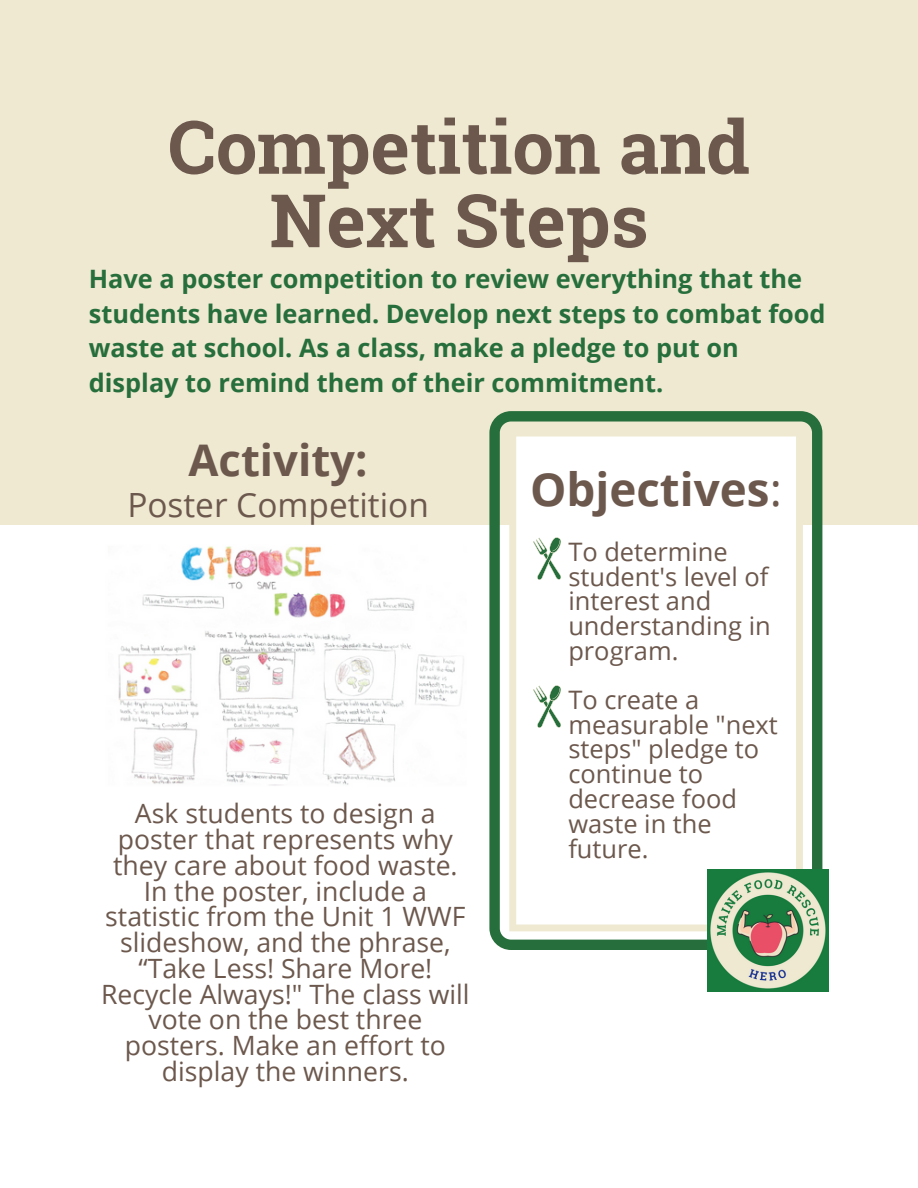
<style>
.page{position:relative;width:918px;height:1188px;background:#fff}
.page>*{position:absolute;margin:0;border:0;box-sizing:border-box;transform-origin:0 0}
.t1{font:700 73.8px/73.5px "Roboto Slab";color:#6c584d;text-align:center}
.t2{font:700 45.75px "Open Sans";color:#6c584d}
.t3{font:700 43.65px "Open Sans";color:#6c584d}
.t4{font:33.3px "Open Sans";color:#6c584d}
.t5{font:26.55px/25.8px "Open Sans";color:#6c584d;text-align:center}
.t6{font:25.5px/24.8px "Open Sans";color:#6c584d}
.t7{font:700 25.35px/35px "Open Sans";color:#266e3b}
.s1{font-weight:400}
</style>
<div class="page">
<div style="left:0;top:0;width:918px;height:524px;background:#efe9d2"></div>
<svg style="left:489px;top:411px;width:333px;height:539px"></svg>
<svg style="left:533px;top:536px;width:29px;height:44px"></svg>
<svg style="left:533px;top:684px;width:29px;height:44px"></svg>
<img style="left:707px;top:870px;width:122px;height:121px">
<img style="left:118px;top:546px;width:346px;height:240px">
<p class="t1" style="left:168px;top:108px;width:583px">Competition and<br>Next Steps</p>
<p class="t7" style="left:89px;top:260px;width:738px">Have a poster competition to review everything that the students have learned. Develop next steps to combat food waste at school. As a class, make a pledge to put on display to remind them of their commitment.</p>
<p class="t3" style="left:189px;top:429px;width:180px">Activity:</p>
<p class="t4" style="left:127px;top:481px;width:303px">Poster Competition</p>
<p class="t5" style="left:101px;top:800px;width:370px">Ask students to design a poster that represents why they care about food waste.<br>In the poster, include a statistic from the Unit 1 WWF slideshow, and the phrase, “Take Less! Share More!<br>Recycle Always!" The class will vote on the best three posters. Make an effort to display the winners.</p>
<p class="t2" style="left:530px;top:457px;width:253px">Objectives<span class="s1">:</span></p>
<p class="t6" style="left:568px;top:538px;width:204px">To determine student's level of interest and understanding in program.</p>
<p class="t6" style="left:568px;top:686px;width:211px">To create a measurable "next steps" pledge to continue to decrease food waste in the future.</p>
</div>
